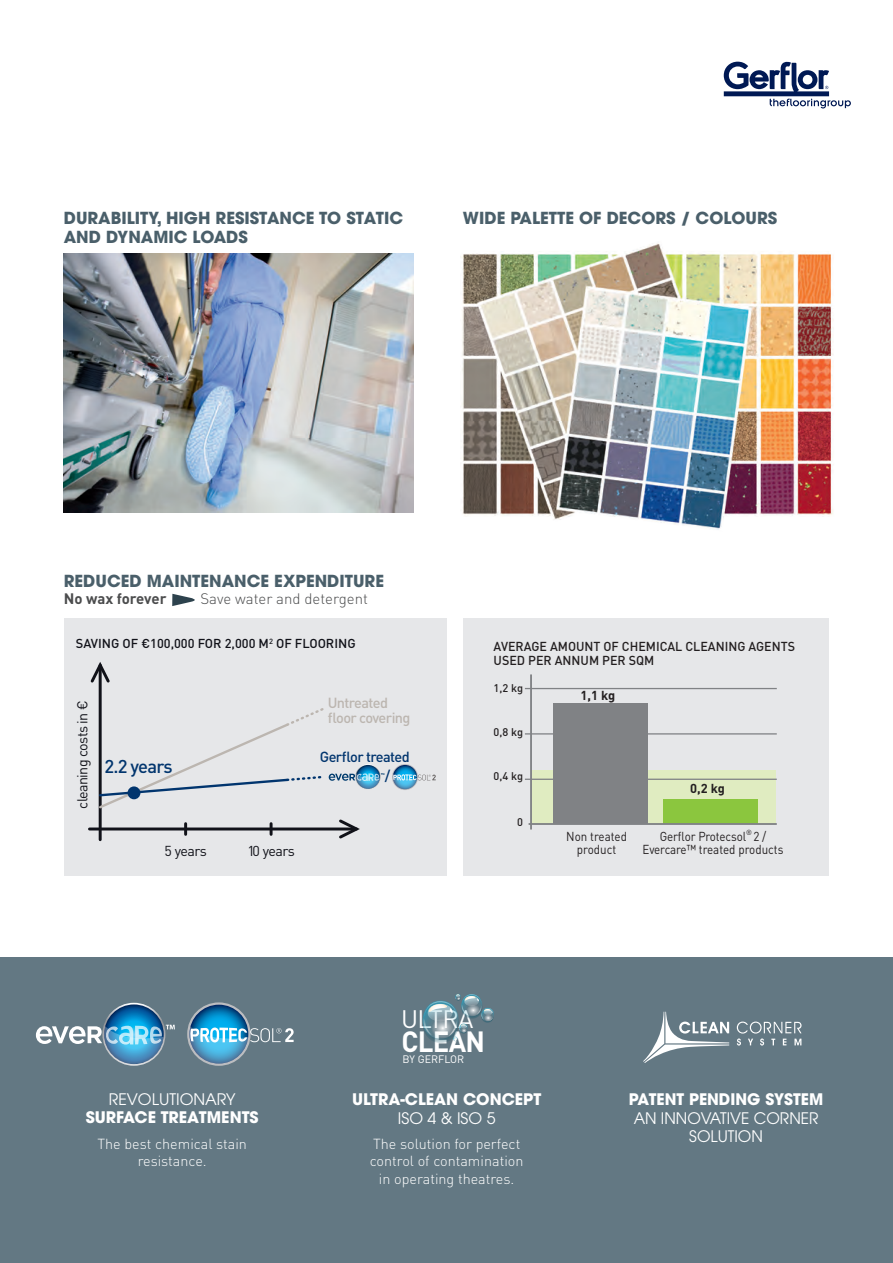
<style>
.page{position:relative;width:893px;height:1263px;background:#fff}
.page>*{position:absolute;margin:0;border:0;box-sizing:border-box;transform-origin:0 0}
.t1{font:700 28.95px "DIN Pro";letter-spacing:-.025em;color:#fff;scale:.95 1}
.t2{font:25.05px "DIN Pro";letter-spacing:-.025em;color:#fff}
.t3{font:500 18.45px "DIN Pro";letter-spacing:-.045em;color:#01356e}
.t4{font:700 16.5px/19.5px "Avant Garde";color:#4a5f6a}
.t5{font:700 15.9px "Avant Garde";color:#fff}
.t6{font:15.9px/18.8px "Avant Garde";color:#fff;text-align:center}
.t7{font:300 15px "DIN Pro";color:#4b4c4d}
.t8{font:700 15px "DIN Pro";color:#4b4c4d}
.t9{font:500 14.55px/14.5px "DIN Pro";letter-spacing:-.04em;color:#bcb6b0}
.t10{font:500 14.55px "DIN Pro";letter-spacing:-.04em;color:#01356e}
.t11{font:300 14.4px/17.2px "DIN Pro";color:#fff;text-align:center}
.t12{font:14.25px "DIN Pro";letter-spacing:-.04em;color:#111219}
.t13{font:12.9px/12.9px "DIN Pro";letter-spacing:-.01em;color:#231f20;text-align:center;scale:.9 1}
.t14{font:500 12.9px/14.7px "DIN Pro";color:#231f20}
.t15{font:700 12.9px "DIN Pro";color:#231f20}
.t16{font:500 12.75px "DIN Pro";color:#111219}
.t17{font:500 11.1px "DIN Pro";color:#231f20}
.t18{font:10.65px "DIN Pro";color:#fff}
</style>
<div class="page">
<div style="left:0;top:958px;width:893px;height:305px;background:#637883"></div>
<svg style="left:724px;top:62px;width:127px;height:47px"></svg>
<img style="left:64px;top:253px;width:350px;height:259px">
<img style="left:461px;top:243px;width:373px;height:287px">
<svg style="left:172px;top:594px;width:23px;height:12px"></svg>
<svg style="left:737px;top:1021px;width:64px;height:24px"></svg>
<svg style="left:643px;top:1012px;width:86px;height:51px"></svg>
<svg style="left:102px;top:1003px;width:63px;height:63px"></svg>
<svg style="left:104px;top:1004px;width:60px;height:60px"></svg>
<svg style="left:36px;top:1025px;width:139px;height:39px"></svg>
<div style="left:187px;top:1002px;width:64px;height:64px;border:4px solid #bcbdc0;border-radius:50%"></div>
<svg style="left:189px;top:1005px;width:59px;height:58px"></svg>
<svg style="left:189px;top:1026px;width:105px;height:37px"></svg>
<svg style="left:423px;top:994px;width:71px;height:49px"></svg>
<div style="left:463px;top:618px;width:365px;height:258px;background:#e6e7e9"></div>
<div style="left:532px;top:771px;width:244px;height:53px;background:#e0ecc1"></div>
<hr style="left:525px;top:779px;width:252px;height:1px;background:#808285">
<hr style="left:525px;top:733px;width:252px;height:1px;background:#808285">
<hr style="left:525px;top:688px;width:252px;height:1px;background:#808285">
<div style="left:553px;top:704px;width:95px;height:120px;background:#808285"></div>
<div style="left:663px;top:799px;width:95px;height:25px;background:#8bc63e"></div>
<hr style="left:530px;top:674px;width:2px;height:155px;background:#808285">
<hr style="left:529px;top:823px;width:248px;height:2px;background:#808285">
<div style="left:64px;top:618px;width:383px;height:258px;background:#e6e7e9"></div>
<hr style="left:99px;top:665px;width:3px;height:175px;background:#111219">
<hr style="left:89px;top:827px;width:268px;height:3px;background:#111219">
<svg style="left:184px;top:824px;width:3px;height:10px"></svg>
<svg style="left:270px;top:824px;width:3px;height:10px"></svg>
<svg style="left:337px;top:819px;width:23px;height:20px"></svg>
<svg style="left:90px;top:662px;width:20px;height:23px"></svg>
<svg style="left:98px;top:705px;width:286px;height:105px"></svg>
<div style="left:392px;top:764px;width:26px;height:26px;border:2px solid #bcbdc0;border-radius:50%"></div>
<svg style="left:393px;top:765px;width:24px;height:24px"></svg>
<svg style="left:393px;top:774px;width:43px;height:15px"></svg>
<p class="t4" style="left:64px;top:208px;width:341px">DURABILITY, HIGH RESISTANCE TO STATIC<br>AND DYNAMIC LOADS</p>
<p class="t4" style="left:463px;top:208px;width:316px">WIDE PALETTE OF DECORS / COLOURS</p>
<p class="t4" style="left:64px;top:571px;width:322px">REDUCED MAINTENANCE EXPENDITURE</p>
<p class="t8" style="left:64px;top:588px;width:104px">No wax forever</p>
<p class="t7" style="left:200px;top:588px;width:169px">Save water and detergent</p>
<p class="t16" style="left:76px;top:634px;width:281px">SAVING OF €100,000 FOR 2,000 M<sup>2</sup> OF FLOORING</p>
<p class="t12" style="left:73px;top:809px;width:109px;rotate:-90deg">cleaning costs in €</p>
<p class="t3" style="left:104px;top:754px;width:70px">2.2 years</p>
<p class="t12" style="left:164px;top:841px;width:44px">5 years</p>
<p class="t12" style="left:247px;top:841px;width:49px">10 years</p>
<p class="t9" style="left:328px;top:695px;width:84px">Untreated floor covering</p>
<p class="t10" style="left:320px;top:746px;width:91px">Gerflor treated</p>
<p class="t10" style="left:385px;top:766px;width:7px">/</p>
<p class="t14" style="left:494px;top:638px;width:303px">AVERAGE AMOUNT OF CHEMICAL CLEANING AGENTS<br>USED PER ANNUM PER SQM</p>
<p class="t17" style="left:494px;top:680px;width:31px">1,2 kg</p>
<p class="t17" style="left:494px;top:725px;width:31px">0,8 kg</p>
<p class="t17" style="left:494px;top:769px;width:31px">0,4 kg</p>
<p class="t17" style="left:517px;top:815px;width:7px">0</p>
<p class="t15" style="left:580px;top:686px;width:36px">1,1 kg</p>
<p class="t13" style="left:566px;top:829px;width:69px">Non treated product</p>
<p class="t15" style="left:690px;top:780px;width:36px">0,2 kg</p>
<p class="t13" style="left:642px;top:829px;width:158px">Gerflor Protecsol<sup>®</sup> 2 /<br>Evercare™ treated products</p>
<h2 class="t2" style="left:401px;top:1001px;width:74px">ULTRA</h2>
<h1 class="t1" style="left:401px;top:1022px;width:90px">CLEAN</h1>
<p class="t18" style="left:402px;top:1052px;width:63px">BY GERFLOR</p>
<p class="t6" style="left:109px;top:1089px;width:128px">REVOLUTIONARY</p>
<p class="t5" style="left:86px;top:1107px;width:174px">SURFACE TREATMENTS</p>
<p class="t11" style="left:97px;top:1135px;width:151px">The best chemical stain resistance.</p>
<p class="t5" style="left:352px;top:1089px;width:191px">ULTRA-CLEAN CONCEPT</p>
<p class="t6" style="left:398px;top:1108px;width:99px">ISO 4 &amp; ISO 5</p>
<p class="t11" style="left:370px;top:1135px;width:155px">The solution for perfect control of contamination in operating theatres.</p>
<p class="t5" style="left:629px;top:1089px;width:196px">PATENT PENDING SYSTEM</p>
<p class="t6" style="left:634px;top:1108px;width:186px">AN INNOVATIVE CORNER<br>SOLUTION</p>
</div>
